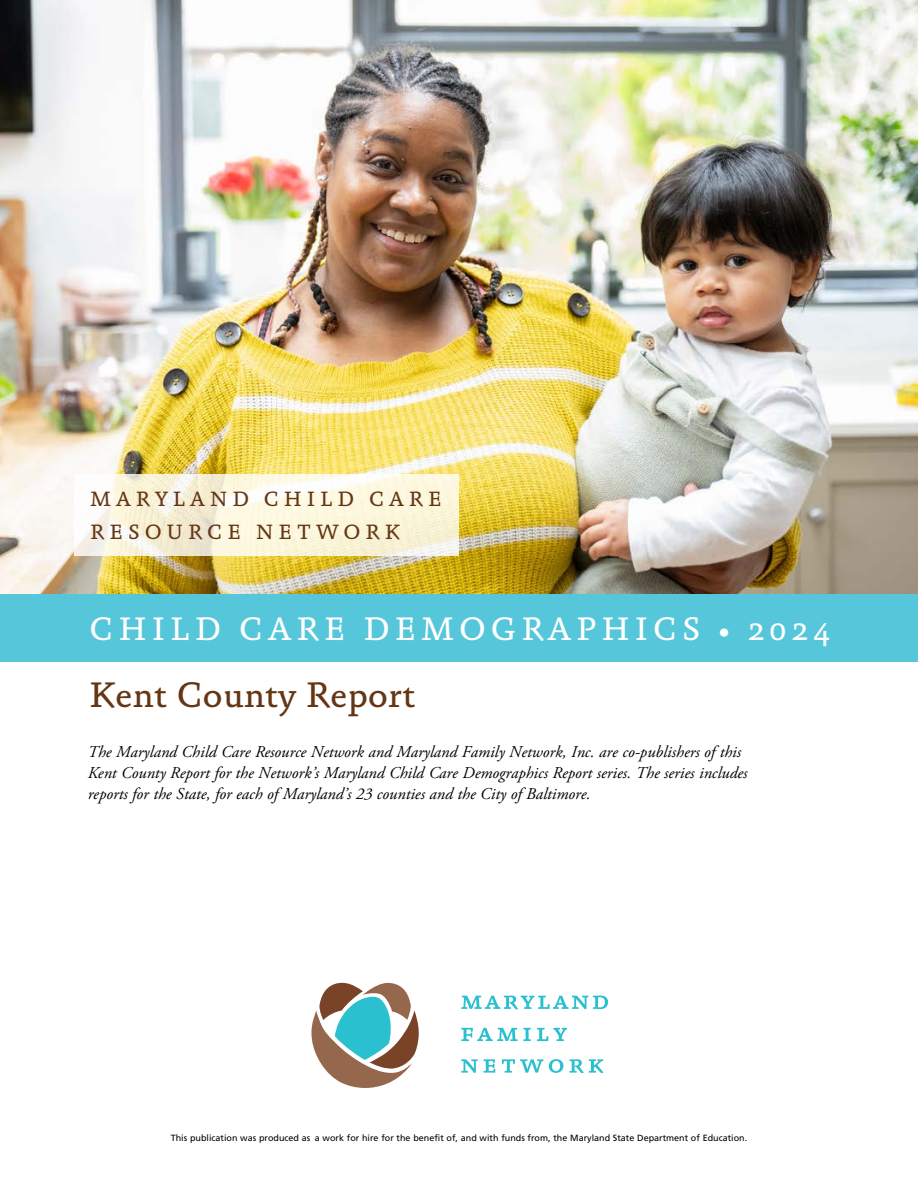
<style>
.page{position:relative;width:918px;height:1188px;background:#fff}
.page>*{position:absolute;margin:0;border:0;box-sizing:border-box;transform-origin:0 0}
.t1{font:36px "Absara";color:#643614}
.t2{font:33px "Absara";letter-spacing:.15em;color:#fff}
.t3{font:21px "Absara";letter-spacing:.23em;color:#643614}
.t4{font:italic 16.5px/21px "Adobe Garamond Pro";color:#000}
.t5{font:9px "Frutiger";color:#000}
</style>
<div class="page">
<img style="left:0;top:0;width:918px;height:594px">
<div style="left:0;top:594px;width:918px;height:68px;background:#56c7da"></div>
<svg style="left:461px;top:996px;width:147px;height:14px"></svg>
<svg style="left:461px;top:1028px;width:106px;height:13px"></svg>
<svg style="left:461px;top:1059px;width:143px;height:14px"></svg>
<svg style="left:311px;top:983px;width:108px;height:105px"></svg>
<svg style="left:74px;top:474px;width:385px;height:82px;fill:#fcf7de"></svg>
<p class="t3" style="left:90px;top:487px;width:353px">MARYLAND CHILD CARE</p>
<p class="t3" style="left:90px;top:520px;width:311px">RESOURCE NETWORK</p>
<p class="t2" style="left:90px;top:609px;width:742px">CHILD CARE DEMOGRAPHICS • 2024</p>
<p class="t1" style="left:89px;top:674px;width:328px">Kent County Report</p>
<p class="t4" style="left:88px;top:742px;width:661px">The Maryland Child Care Resource Network and Maryland Family Network, Inc. are co-publishers of this<br>Kent County Report for the Network’s Maryland Child Care Demographics Report series. The series includes reports for the State, for each of Maryland’s 23 counties and the City of Baltimore.</p>
<p class="t5" style="left:171px;top:1132px;width:578px">This publication was produced as a work for hire for the benefit of, and with funds from, the Maryland State Department of Education.</p>
</div>
